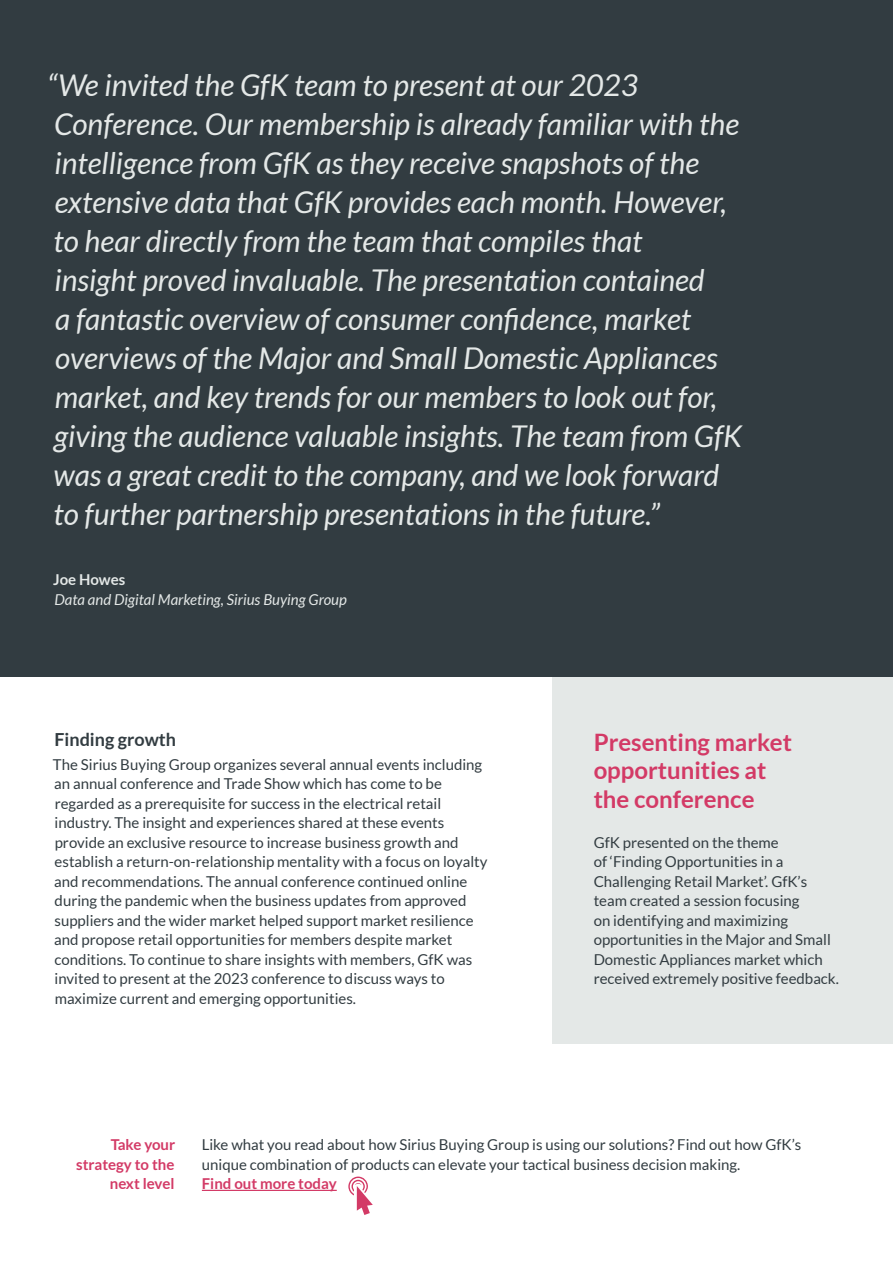
<style>
.page{position:relative;width:893px;height:1263px;background:#fff}
.page>*{position:absolute;margin:0;border:0;box-sizing:border-box;transform-origin:0 0}
.t1{font:italic 30px/39px "Lato";color:#e4e8e7}
.t2{font:700 24px/28.5px "Lato";color:#d33a66}
.t3{font:700 18px "Lato";color:#323c41}
.t4{font:15px/19.5px "Lato";color:#323c41}
.t5{font:700 15px/19.5px "Lato";color:#d33a66;text-align:right}
.t6{font:italic 15px "Lato";color:#e4e8e7}
.t7{font:700 15px "Lato";color:#e4e8e7}
</style>
<div class="page">
<div style="left:553px;top:495px;width:340px;height:549px;background:#e4e8e7"></div>
<div style="left:0;top:0;width:893px;height:676px;background:#323c41"></div>
<hr style="left:202px;top:1190px;width:135px;height:1px;background:#d33a66">
<svg style="left:348px;top:1176px;width:25px;height:39px"></svg>
<p class="t1" style="left:47px;top:66px;width:696px">“We invited the GfK team to present at our 2023<br>Conference. Our membership is already familiar with the intelligence from GfK as they receive snapshots of the extensive data that GfK provides each month. However, to hear directly from the team that compiles that<br>insight proved invaluable. The presentation contained<br>a fantastic overview of consumer confidence, market overviews of the Major and Small Domestic Appliances market, and key trends for our members to look out for, giving the audience valuable insights. The team from GfK was a great credit to the company, and we look forward to further partnership presentations in the future.”</p>
<p class="t7" style="left:53px;top:571px;width:74px">Joe Howes</p>
<p class="t6" style="left:54px;top:591px;width:294px">Data and Digital Marketing, Sirius Buying Group</p>
<p class="t3" style="left:54px;top:729px;width:123px">Finding growth</p>
<p class="t4" style="left:53px;top:754px;width:436px">The Sirius Buying Group organizes several annual events including an annual conference and Trade Show which has come to be regarded as a prerequisite for success in the electrical retail industry. The insight and experiences shared at these events provide an exclusive resource to increase business growth and establish a return-on-relationship mentality with a focus on loyalty and recommendations. The annual conference continued online during the pandemic when the business updates from approved suppliers and the wider market helped support market resilience and propose retail opportunities for members despite market conditions. To continue to share insights with members, GfK was invited to present at the 2023 conference to discuss ways to maximize current and emerging opportunities.</p>
<h2 class="t2" style="left:594px;top:727px;width:200px">Presenting market opportunities at the conference</h2>
<p class="t4" style="left:594px;top:832px;width:247px">GfK presented on the theme<br>of ‘Finding Opportunities in a Challenging Retail Market’. GfK’s team created a session focusing<br>on identifying and maximizing opportunities in the Major and Small Domestic Appliances market which received extremely positive feedback.</p>
<p class="t5" style="left:76px;top:1135px;width:101px">Take your strategy to the next level</p>
<p class="t4" style="left:202px;top:1135px;width:601px">Like what you read about how Sirius Buying Group is using our solutions? Find out how GfK’s unique combination of products can elevate your tactical business decision making.</p>
<p class="t5" style="left:202px;top:1174px;width:136px">Find out more today</p>
</div>
